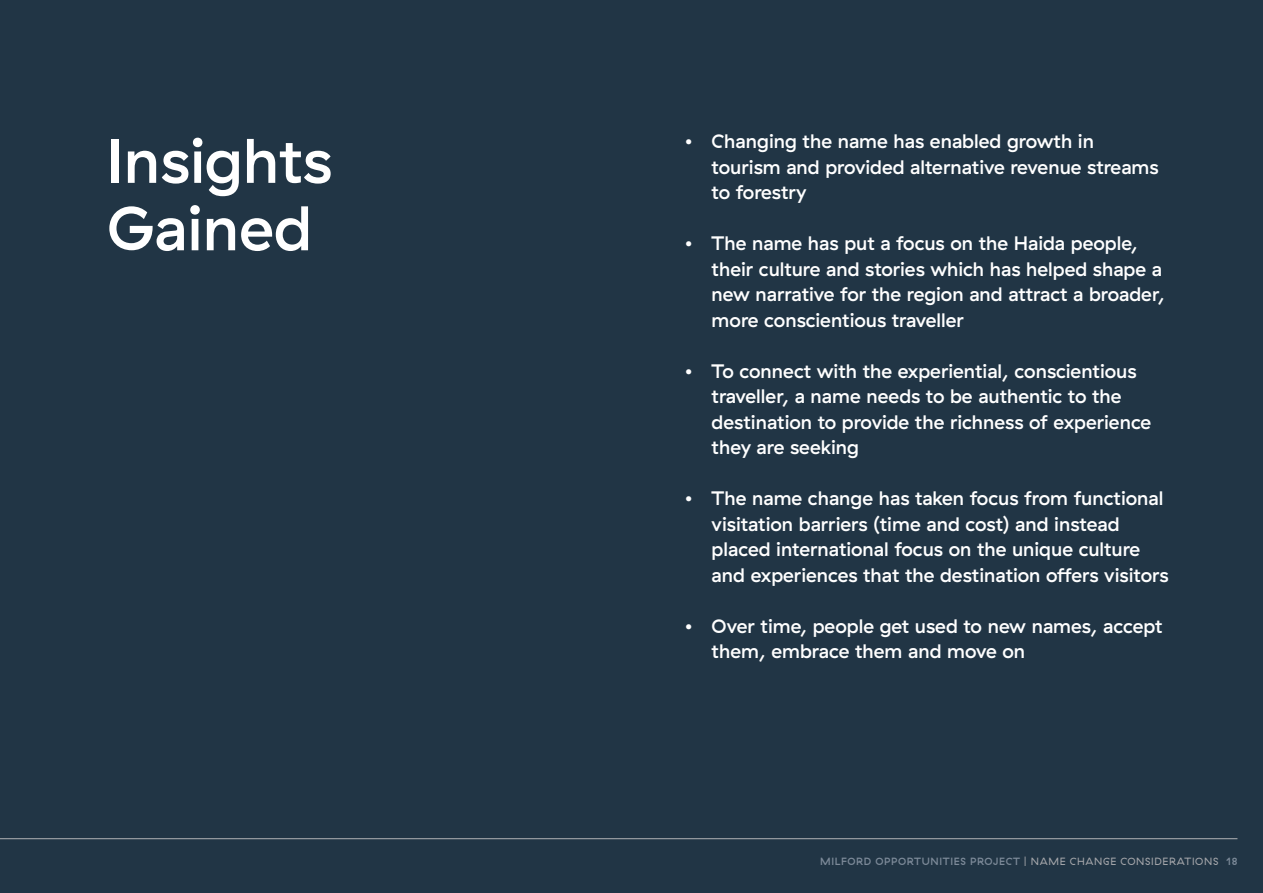
<style>
.page{position:relative;width:1263px;height:893px;background:#213545}
.page>*{position:absolute;margin:0;border:0;box-sizing:border-box;transform-origin:0 0}
.t1{font:500 62.7px/67.3px "GT Haptik";color:#fff}
.t2{font:500 19.5px/25.5px "GT Haptik";color:#fff}
.t3{font:500 10.5px "GT Haptik";letter-spacing:.06em;color:#7d8a99}
.s1{font-weight:400;color:#a8a9ad}
</style>
<div class="page">
<hr style="left:0;top:838px;width:1237px;height:1px;background:#b2b3b7">
<p class="t1" style="left:107px;top:128px;width:226px">Insights<br>Gained</p>
<p class="t2" style="left:712px;top:129px;width:449px;text-indent:-27px">• Changing the name has enabled growth in tourism and provided alternative revenue streams to forestry</p>
<p class="t2" style="left:712px;top:231px;width:455px;text-indent:-27px">• The name has put a focus on the Haida people, their culture and stories which has helped shape a new narrative for the region and attract a broader, more conscientious traveller</p>
<p class="t2" style="left:712px;top:358px;width:441px;text-indent:-27px">• To connect with the experiential, conscientious traveller, a name needs to be authentic to the destination to provide the richness of experience they are seeking</p>
<p class="t2" style="left:712px;top:486px;width:459px;text-indent:-27px">• The name change has taken focus from functional visitation barriers (time and cost) and instead placed international focus on the unique culture and experiences that the destination offers visitors</p>
<p class="t2" style="left:712px;top:613px;width:452px;text-indent:-27px">• Over time, people get used to new names, accept them, embrace them and move on</p>
<p class="t3" style="left:820px;top:855px;width:419px">MILFORD OPPORTUNITIES PROJECT <span class="s1">| NAME CHANGE CONSIDERATIONS</span> 18</p>
</div>
